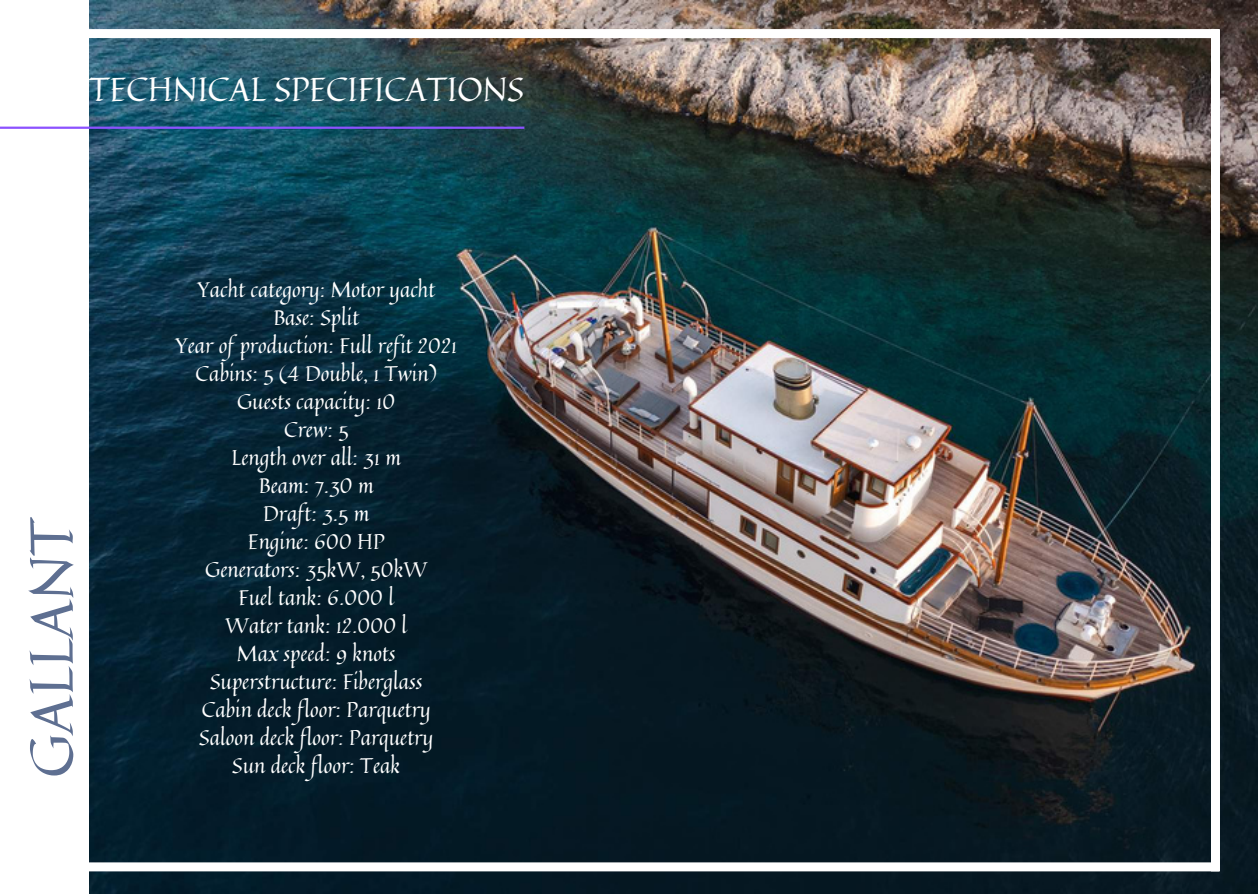
<style>
.page{position:relative;width:1258px;height:894px;background:#fff}
.page>*{position:absolute;margin:0;border:0;box-sizing:border-box;transform-origin:0 0}
.t1{font:60px "Quintessential";color:#5e6f91}
.t2{font:33px "Quintessential";color:#fff}
.t3{font:21px/27.9px "Quintessential";color:#fff;text-align:center}
</style>
<div class="page">
<img style="left:89px;top:0;width:1169px;height:893px">
<div style="left:56px;top:29px;width:1163px;height:9px;background:#fff"></div>
<div style="left:56px;top:862px;width:1163px;height:9px;background:#fff"></div>
<div style="left:1211px;top:29px;width:9px;height:842px;background:#fff"></div>
<hr style="left:0;top:126px;width:524px;height:3px;background:#8c52ff">
<h2 class="t2" style="left:89px;top:63px;width:436px">TECHNICAL SPECIFICATIONS</h2>
<h1 class="t1" style="left:4px;top:777px;width:263px;rotate:-90deg">GALLANT</h1>
<p class="t3" style="left:175px;top:275px;width:284px">Yacht category: Motor yacht<br>Base: Split<br>Year of production: Full refit 2021<br>Cabins: 5 (4 Double, 1 Twin)<br>Guests capacity: 10<br>Crew: 5<br>Length over all: 31 m<br>Beam: 7.30 m<br>Draft: 3.5 m<br>Engine: 600 HP<br>Generators: 35kW, 50kW<br>Fuel tank: 6.000 l<br>Water tank: 12.000 l<br>Max speed: 9 knots<br>Superstructure: Fiberglass<br>Cabin deck floor: Parquetry<br>Saloon deck floor: Parquetry<br>Sun deck floor: Teak</p>
</div>
